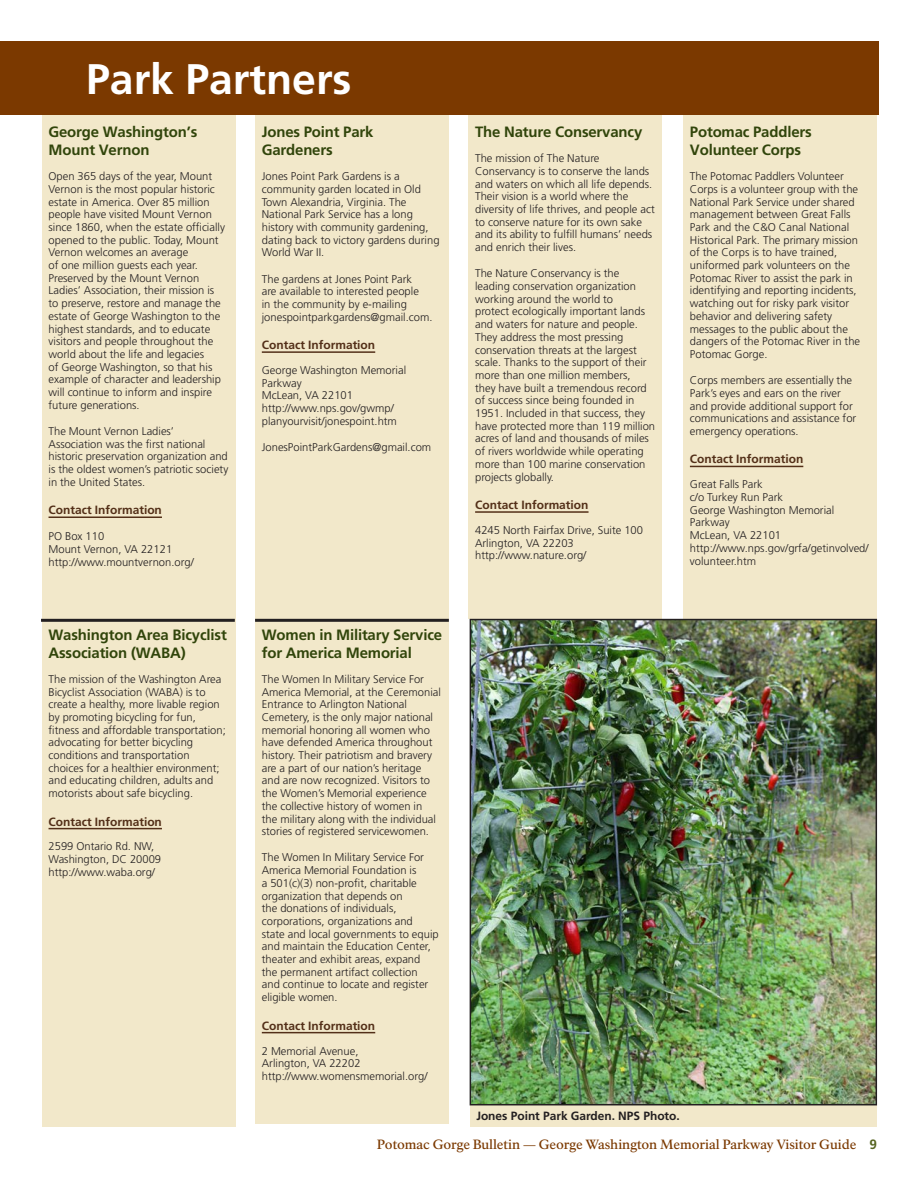
<style>
.page{position:relative;width:918px;height:1188px;background:#fff}
.page>*{position:absolute;margin:0;border:0;box-sizing:border-box;transform-origin:0 0}
.Header_Band_Text{font:700 42.75px "Frutiger LT Std";color:#fff}
.Park_Information_Hea{font:700 15px/18px "Frutiger LT Std";letter-spacing:-.01em;color:#31450b}
.t1{font:500 13.2px "NPS Rawlinson OT Old";letter-spacing:-.005em;color:#7b3900}
.Contact_Information{font:700 12px "Frutiger LT Std";color:#532f18}
.t2{font:700 12px "Frutiger LT Std";color:#231f20}
.Park_Information_Tex{font:700 12px "Frutiger LT Std";color:#532f18}
.Park_Information_Tex-2{font:300 11.25px/12.8px "Frutiger LT Std";color:#231f20}
.s1{font-family:"Frutiger LT Std";font-weight:700;font-size:13.5px;color:#566421}
</style>
<div class="page">
<div style="left:255px;top:615px;width:194px;height:509px;background:#f2e8ca"></div>
<hr style="left:262px;top:1032px;width:113px;height:1px;background:#532f18">
<div style="left:468px;top:113px;width:194px;height:506px;background:#f2e8ca"></div>
<hr style="left:475px;top:511px;width:114px;height:2px;background:#532f18">
<div style="left:42px;top:113px;width:194px;height:505px;background:#f2e8ca"></div>
<hr style="left:49px;top:517px;width:113px;height:1px;background:#532f18">
<div style="left:42px;top:615px;width:194px;height:512px;background:#f2e8ca"></div>
<hr style="left:49px;top:828px;width:113px;height:1px;background:#532f18">
<div style="left:683px;top:113px;width:194px;height:506px;background:#f2e8ca"></div>
<hr style="left:690px;top:466px;width:113px;height:1px;background:#532f18">
<div style="left:255px;top:113px;width:194px;height:506px;background:#f2e8ca"></div>
<hr style="left:262px;top:351px;width:113px;height:2px;background:#532f18">
<hr style="left:255px;top:619px;width:194px;height:3px;background:#231f20">
<hr style="left:41px;top:619px;width:194px;height:3px;background:#231f20">
<div style="left:470px;top:1105px;width:406px;height:22px;background:#f2e8ca"></div>
<img style="left:473px;top:622px;width:401px;height:480px">
<div style="left:470px;top:619px;width:407px;height:486px;border:2px solid #231f20"></div>
<div style="left:0;top:41px;width:41px;height:73px;background:#7b3900"></div>
<div style="left:41px;top:41px;width:838px;height:73px;background:#7b3900"></div>
<p class="Header_Band_Text" style="left:86px;top:54px;width:267px">Park Partners</p>
<p class="Park_Information_Hea" style="left:49px;top:123px;width:150px">George Washington’s<br>Mount Vernon</p>
<p class="Park_Information_Tex-2" style="left:49px;top:170px;width:178px">Open 365 days of the year, Mount Vernon is the most popular historic estate in America. Over 85 million people have visited Mount Vernon since 1860, when the estate officially opened to the public. Today, Mount Vernon welcomes an average<br>of one million guests each year.<br>Preserved by the Mount Vernon Ladies’ Association, their mission is to preserve, restore and manage the estate of George Washington to the highest standards, and to educate visitors and people throughout the world about the life and legacies<br>of George Washington, so that his example of character and leadership will continue to inform and inspire future generations.</p>
<p class="Park_Information_Tex-2" style="left:49px;top:425px;width:181px">The Mount Vernon Ladies’<br>Association was the first national historic preservation organization and is the oldest women’s patriotic society in the United States.</p>
<p class="Park_Information_Tex" style="left:49px;top:503px;width:115px">Contact Information</p>
<p class="Park_Information_Tex-2" style="left:49px;top:530px;width:147px">PO Box 110<br>Mount Vernon, VA 22121 http://www.mountvernon.org/</p>
<p class="Park_Information_Hea" style="left:49px;top:626px;width:180px">Washington Area Bicyclist<br>Association (WABA)</p>
<p class="Park_Information_Tex-2" style="left:49px;top:673px;width:179px">The mission of the Washington Area Bicyclist Association (WABA) is to create a healthy, more livable region by promoting bicycling for fun, fitness and affordable transportation; advocating for better bicycling conditions and transportation choices for a healthier environment; and educating children, adults and motorists about safe bicycling.</p>
<p class="Contact_Information" style="left:49px;top:814px;width:115px">Contact Information</p>
<p class="Park_Information_Tex-2" style="left:49px;top:840px;width:114px">2599 Ontario Rd. NW,<br>Washington, DC 20009 http://www.waba.org/</p>
<p class="Park_Information_Hea" style="left:262px;top:123px;width:113px">Jones Point Park<br>Gardeners</p>
<p class="Park_Information_Tex-2" style="left:262px;top:170px;width:179px">Jones Point Park Gardens is a community garden located in Old<br>Town Alexandria, Virginia. The<br>National Park Service has a long history with community gardening, dating back to victory gardens during<br>World War II.</p>
<p class="Park_Information_Tex-2" style="left:262px;top:272px;width:172px">The gardens at Jones Point Park<br>are available to interested people<br>in the community by e-mailing jonespointparkgardens@gmail.com.</p>
<p class="Contact_Information" style="left:262px;top:338px;width:115px">Contact Information</p>
<p class="Park_Information_Tex-2" style="left:262px;top:364px;width:146px">George Washington Memorial<br>Parkway<br>McLean, VA 22101 http://www.nps.gov/gwmp/ planyourvisit/jonespoint.htm</p>
<p class="Park_Information_Tex-2" style="left:262px;top:441px;width:171px">JonesPointParkGardens@gmail.com</p>
<p class="Park_Information_Hea" style="left:262px;top:626px;width:182px">Women in Military Service for America Memorial</p>
<p class="Park_Information_Tex-2" style="left:262px;top:673px;width:181px">The Women In Military Service For America Memorial, at the Ceremonial Entrance to Arlington National Cemetery, is the only major national memorial honoring all women who have defended America throughout history. Their patriotism and bravery are a part of our nation’s heritage and are now recognized. Visitors to the Women’s Memorial experience the collective history of women in<br>the military along with the individual stories of registered servicewomen.</p>
<p class="Park_Information_Tex-2" style="left:262px;top:851px;width:178px">The Women In Military Service For<br>America Memorial Foundation is<br>a 501(c)(3) non-profit, charitable organization that depends on<br>the donations of individuals, corporations, organizations and<br>state and local governments to equip and maintain the Education Center, theater and exhibit areas, expand the permanent artifact collection<br>and continue to locate and register eligible women.</p>
<p class="Contact_Information" style="left:262px;top:1018px;width:115px">Contact Information</p>
<p class="Park_Information_Tex-2" style="left:262px;top:1044px;width:167px">2 Memorial Avenue,<br>Arlington, VA 22202 http://www.womensmemorial.org/</p>
<p class="Park_Information_Hea" style="left:475px;top:123px;width:169px">The Nature Conservancy</p>
<p class="Park_Information_Tex-2" style="left:475px;top:152px;width:181px">The mission of The Nature Conservancy is to conserve the lands and waters on which all life depends.<br>Their vision is a world where the diversity of life thrives, and people act to conserve nature for its own sake and its ability to fulfill humans’ needs and enrich their lives.</p>
<p class="Park_Information_Tex-2" style="left:475px;top:267px;width:182px">The Nature Conservancy is the leading conservation organization working around the world to<br>protect ecologically important lands and waters for nature and people.<br>They address the most pressing conservation threats at the largest scale. Thanks to the support of their more than one million members,<br>they have built a tremendous record of success since being founded in 1951. Included in that success, they have protected more than 119 million acres of land and thousands of miles of rivers worldwide while operating more than 100 marine conservation projects globally.</p>
<p class="Contact_Information" style="left:475px;top:498px;width:115px">Contact Information</p>
<p class="Park_Information_Tex-2" style="left:475px;top:524px;width:169px">4245 North Fairfax Drive, Suite 100<br>Arlington, VA 22203 http://www.nature.org/</p>
<p class="Park_Information_Hea" style="left:690px;top:123px;width:123px">Potomac Paddlers<br>Volunteer Corps</p>
<p class="Park_Information_Tex-2" style="left:690px;top:170px;width:172px">The Potomac Paddlers Volunteer<br>Corps is a volunteer group with the<br>National Park Service under shared management between Great Falls<br>Park and the C&amp;O Canal National<br>Historical Park. The primary mission of the Corps is to have trained, uniformed park volunteers on the<br>Potomac River to assist the park in identifying and reporting incidents, watching out for risky park visitor behavior and delivering safety messages to the public about the dangers of the Potomac River in the<br>Potomac Gorge.</p>
<p class="Park_Information_Tex-2" style="left:690px;top:374px;width:168px">Corps members are essentially the<br>Park’s eyes and ears on the river and provide additional support for communications and assistance for emergency operations.</p>
<p class="Contact_Information" style="left:690px;top:452px;width:115px">Contact Information</p>
<p class="Park_Information_Tex-2" style="left:690px;top:478px;width:180px">Great Falls Park<br>c/o Turkey Run Park<br>George Washington Memorial<br>Parkway<br>McLean, VA 22101 http://www.nps.gov/grfa/getinvolved/ volunteer.htm</p>
<p class="t2" style="left:476px;top:1109px;width:205px">Jones Point Park Garden. NPS Photo.</p>
<p class="t1" style="left:377px;top:1136px;width:502px">Potomac Gorge Bulletin — George Washington Memorial Parkway Visitor Guide <span class="s1">9</span></p>
</div>
